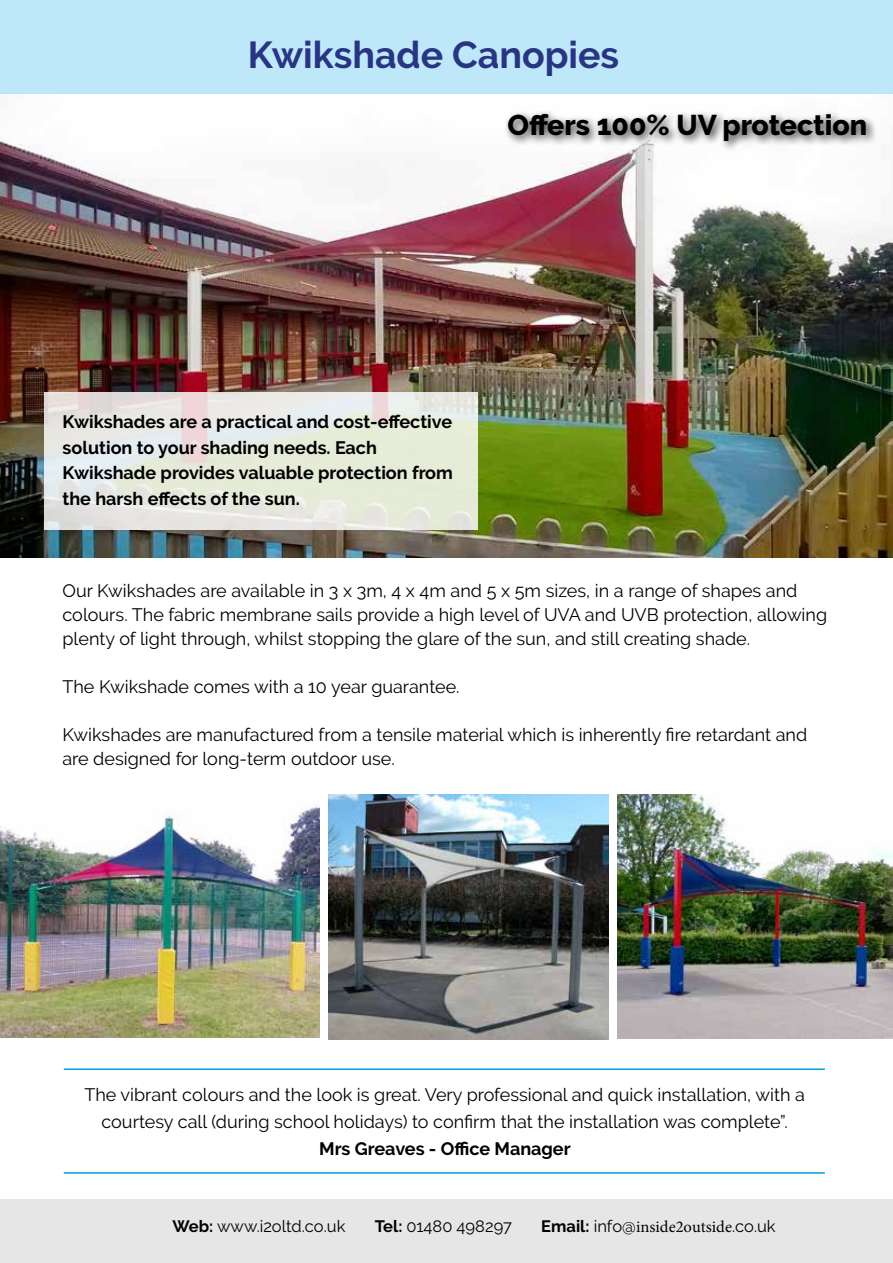
<style>
.page{position:relative;width:893px;height:1263px;background:#fff}
.page>*{position:absolute;margin:0;border:0;box-sizing:border-box;transform-origin:0 0}
.t1{font:700 37.5px "Raleway";color:#283583}
.t2{font:800 28.5px "Raleway";color:#000}
.t3{font:18px/24px "Raleway";color:#000}
.t4{font:700 18px/25.5px "Raleway";color:#000}
.t5{font:16.5px "Raleway";color:#000}
.t6{font:16.5px "Minion Pro";color:#000}
.s1{font-weight:700}
.s2{font-family:"Raleway";font-weight:700}
.s3{font-family:"Raleway"}
</style>
<div class="page">
<img style="left:0;top:141px;width:893px;height:416px">
<div style="left:503px;top:109px;width:374px;height:43px;background:#000;opacity:.75"></div>
<div style="left:0;top:0;width:893px;height:94px;background:#bee8f9"></div>
<svg style="left:44px;top:392px;width:434px;height:137px;background:#e6e8df"></svg>
<img style="left:328px;top:794px;width:280px;height:245px">
<div style="left:0;top:1199px;width:893px;height:64px;background:#e6e6e6"></div>
<hr style="left:64px;top:1068px;width:761px;height:2px;background:#009fe3">
<hr style="left:64px;top:1172px;width:761px;height:2px;background:#009fe3">
<img style="left:0;top:806px;width:319px;height:232px">
<img style="left:617px;top:794px;width:276px;height:244px">
<h1 class="t1" style="left:248px;top:33px;width:373px">Kwikshade Canopies</h1>
<h2 class="t2" style="left:507px;top:109px;width:361px">Offers 100% UV protection</h2>
<p class="t4" style="left:63px;top:409px;width:392px">Kwikshades are a practical and cost-effective solution to your shading needs. Each Kwikshade provides valuable protection from the harsh effects of the sun.</p>
<p class="t3" style="left:63px;top:579px;width:766px">Our Kwikshades are available in 3 x 3m, 4 x 4m and 5 x 5m sizes, in a range of shapes and colours. The fabric membrane sails provide a high level of UVA and UVB protection, allowing plenty of light through, whilst stopping the glare of the sun, and still creating shade.</p>
<p class="t3" style="left:63px;top:675px;width:399px">The Kwikshade comes with a 10 year guarantee.</p>
<p class="t3" style="left:63px;top:723px;width:746px">Kwikshades are manufactured from a tensile material which is inherently fire retardant and are designed for long-term outdoor use.</p>
<p class="t3" style="left:84px;top:1081px;width:722px;line-height:27px;text-align:center">The vibrant colours and the look is great. Very professional and quick installation, with a courtesy call (during school holidays) to confirm that the installation was complete”.</p>
<p class="t4" style="left:319px;top:1136px;width:253px">Mrs Greaves - Office Manager</p>
<p class="t5" style="left:172px;top:1216px;width:174px"><span class="s1">Web:</span> www.i2oltd.co.uk</p>
<p class="t5" style="left:375px;top:1216px;width:138px"><span class="s1">Tel:</span> 01480 498297</p>
<p class="t6" style="left:541px;top:1216px;width:236px"><span class="s2">Email:</span> <span class="s3">info@</span>inside2outside<span class="s3">.co.uk</span></p>
</div>
